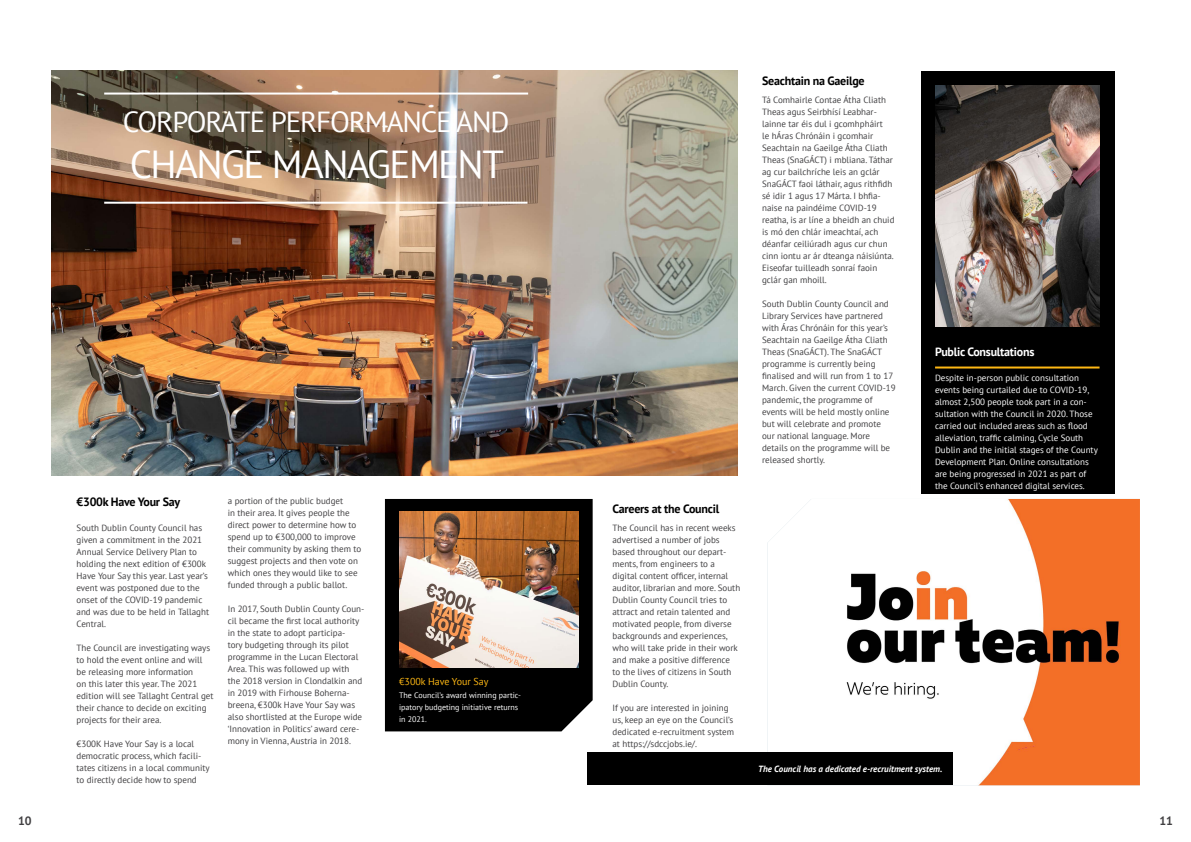
<style>
.page{position:relative;width:1191px;height:842px;background:#fff}
.page>*{position:absolute;margin:0;border:0;box-sizing:border-box;transform-origin:0 0}
.t1{font:39px "PT Sans";letter-spacing:-.04em;color:#fff}
.t2{font:29px "PT Sans";letter-spacing:-.04em;color:#fff}
.t3{font:700 12px "PT Sans";letter-spacing:-.02em;color:#000}
.t4{font:700 12px "PT Sans";letter-spacing:-.02em;color:#fff}
.t5{font:700 12px "PT Sans";color:#414042}
.t6{font:10px "PT Sans";color:#fdb714}
.t7{font:9px/12px "PT Sans";color:#414042}
.t8{font:9px/12px "PT Sans";color:#fff}
.t9{font:italic 700 9px "PT Sans";color:#fff}
.t10{font:8px/12px "PT Sans";color:#fff}
</style>
<div class="page">
<div style="left:385px;top:499px;width:207px;height:232px;background:#000"></div>
<img style="left:51px;top:71px;width:686px;height:405px">
<img style="left:399px;top:511px;width:179px;height:156px">
<hr style="left:104px;top:93px;width:424px;height:2px;background:#fff">
<hr style="left:104px;top:202px;width:423px;height:2px;background:#fff">
<div style="left:921px;top:71px;width:193px;height:422px;background:#000"></div>
<img style="left:767px;top:499px;width:373px;height:286px">
<img style="left:935px;top:85px;width:164px;height:242px">
<div style="left:587px;top:753px;width:365px;height:32px;background:#000"></div>
<hr style="left:935px;top:366px;width:164px;height:2px;background:#fdb714">
<h2 class="t2" style="left:123px;top:103px;width:388px">CORPORATE PERFORMANCE AND</h2>
<h1 class="t1" style="left:130px;top:139px;width:375px">CHANGE MANAGEMENT</h1>
<h3 class="t3" style="left:77px;top:494px;width:105px">€300k Have Your Say</h3>
<p class="t7" style="left:77px;top:522px;width:134px">South Dublin County Council has given a commitment in the 2021<br>Annual Service Delivery Plan to holding the next edition of €300k<br>Have Your Say this year. Last year’s event was postponed due to the onset of the COVID-19 pandemic and was due to be held in Tallaght<br>Central.</p>
<p class="t7" style="left:77px;top:642px;width:138px">The Council are investigating ways to hold the event online and will be releasing more information<br>on this later this year. The 2021 edition will see Tallaght Central get their chance to decide on exciting projects for their area.</p>
<p class="t7" style="left:77px;top:738px;width:135px">€300K Have Your Say is a local democratic process, which facili&shy;tates citizens in a local community to directly decide how to spend</p>
<p class="t7" style="left:228px;top:494px;width:135px">a portion of the public budget<br>in their area. It gives people the direct power to determine how to spend up to €300,000 to improve their community by asking them to suggest projects and then vote on which ones they would like to see funded through a public ballot.</p>
<p class="t7" style="left:228px;top:602px;width:138px">In 2017, South Dublin County Coun&shy;cil became the first local authority in the state to adopt participa-<br>tory budgeting through its pilot programme in the Lucan Electoral Area. This was followed up with<br>the 2018 version in Clondalkin and in 2019 with Firhouse Boherna&shy;breena, €300k Have Your Say was also shortlisted at the Europe wide ‘Innovation in Politics’ award cere&shy;mony in Vienna, Austria in 2018.</p>
<p class="t6" style="left:399px;top:675px;width:91px">€300k Have Your Say</p>
<p class="t10" style="left:399px;top:689px;width:123px">The Council’s award winning partic&shy;ipatory budgeting initiative returns in 2021.</p>
<h3 class="t3" style="left:612px;top:501px;width:108px">Careers at the Council</h3>
<p class="t7" style="left:612px;top:522px;width:129px">The Council has in recent weeks advertised a number of jobs based throughout our depart&shy;ments, from engineers to a digital content officer, internal auditor, librarian and more. South<br>Dublin County Council tries to attract and retain talented and motivated people, from diverse backgrounds and experiences, who will take pride in their work and make a positive difference<br>to the lives of citizens in South<br>Dublin County.</p>
<p class="t7" style="left:612px;top:702px;width:123px">If you are interested in joining us, keep an eye on the Council’s dedicated e-recruitment system at https://sdccjobs.ie/.</p>
<h3 class="t3" style="left:762px;top:73px;width:104px">Seachtain na Gaeilge</h3>
<p class="t7" style="left:762px;top:94px;width:134px">Tá Comhairle Contae Átha Cliath<br>Theas agus Seirbhísí Leabhar&shy;lainne tar éis dul i gcomhpháirt<br>le hÁras Chrónáin i gcomhair<br>Seachtain na Gaeilge Átha Cliath<br>Theas (SnaGÁCT) i mbliana. Táthar ag cur bailchríche leis an gclár<br>SnaGÁCT faoi láthair, agus rithfidh sé idir 1 agus 17 Márta. I bhfia&shy;naise na paindéime COVID-19 reatha, is ar líne a bheidh an chuid is mó den chlár imeachtaí, ach déanfar ceiliúradh agus cur chun cinn iontu ar ár dteanga náisiúnta.<br>Eiseofar tuilleadh sonraí faoin gclár gan mhoill.</p>
<p class="t7" style="left:762px;top:298px;width:135px">South Dublin County Council and<br>Library Services have partnered with Áras Chrónáin for this year’s<br>Seachtain na Gaeilge Átha Cliath<br>Theas (SnaGÁCT). The SnaGÁCT programme is currently being finalised and will run from 1 to 17<br>March. Given the current COVID-19 pandemic, the programme of events will be held mostly online but will celebrate and promote our national language. More details on the programme will be released shortly.</p>
<h3 class="t4" style="left:935px;top:344px;width:101px">Public Consultations</h3>
<p class="t8" style="left:935px;top:372px;width:164px">Despite in-person public consultation events being curtailed due to COVID-19, almost 2,500 people took part in a con&shy;sultation with the Council in 2020. Those carried out included areas such as flood alleviation, traffic calming, Cycle South Dublin and the initial stages of the County Development Plan. Online consultations are being progressed in 2021 as part of the Council’s enhanced digital services.</p>
<p class="t9" style="left:758px;top:763px;width:186px">The Council has a dedicated e-recruitment system.</p>
<h3 class="t5" style="left:18px;top:813px;width:15px">10</h3>
<h3 class="t5" style="left:1159px;top:812px;width:15px">11</h3>
</div>
